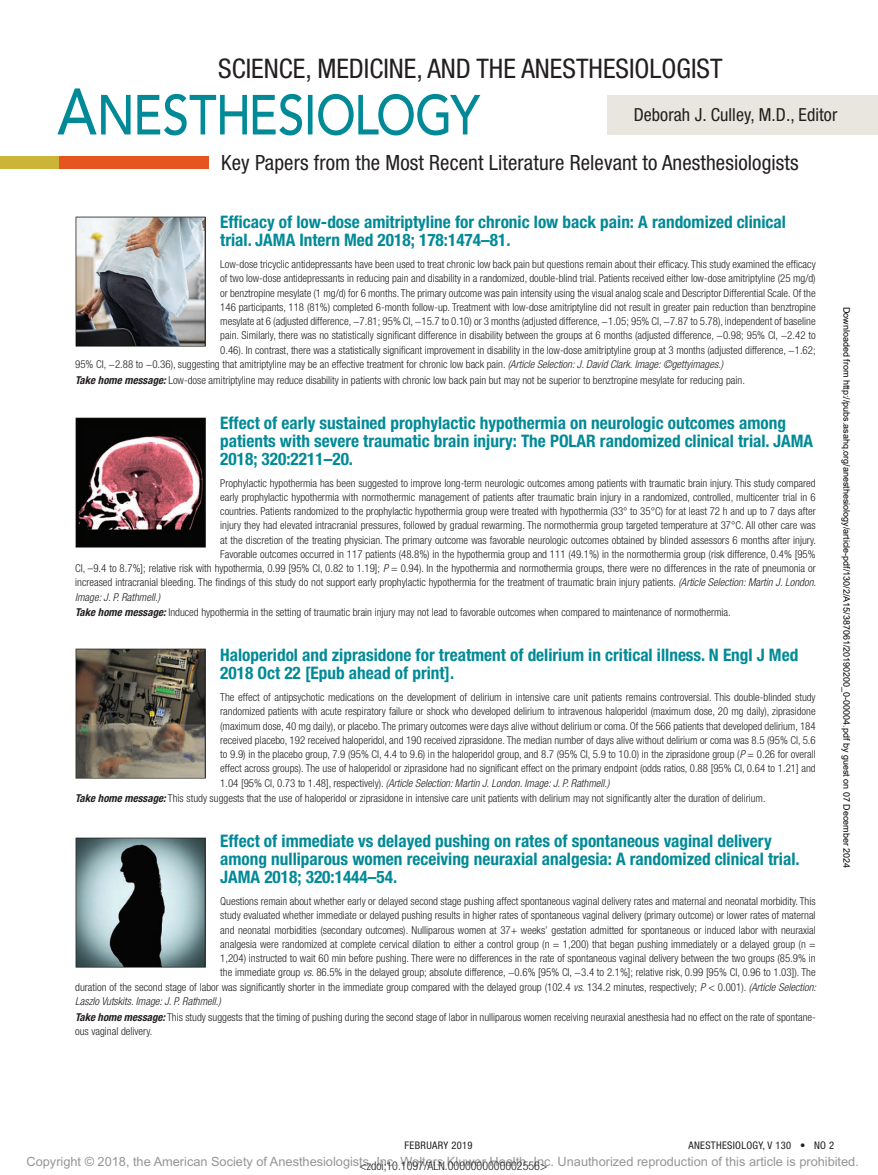
<style>
.page{position:relative;width:878px;height:1175px;background:#fff}
.page>*{position:absolute;margin:0;border:0;box-sizing:border-box;transform-origin:0 0}
.t1{font:condensed 27px "Helvetica Neue LT Std";color:#231f20}
.t2{font:condensed 21px "Helvetica Neue LT Std";letter-spacing:.005em;color:#231f20}
.t3{font:condensed 18px "Helvetica Neue LT Std";letter-spacing:.005em;color:#231f20}
.t4{font:700 condensed 17.25px/18px "Helvetica Neue LT Std";color:#008a97}
.t5{font:12.75px "Arial MT Std";color:#939598}
.t6{font:300 condensed 12px "Helvetica Neue LT Std";color:#231f20}
.t7{font:300 condensed 10.8px/14.2px "Helvetica Neue LT Std";color:#231f20;text-align:justify}
.t8{font:italic 300 condensed 10.8px "Helvetica Neue LT Std";color:#231f20}
.t9{font:condensed 10.5px "Helvetica Neue LT Std";letter-spacing:.03em;color:#231f20}
.t10{font:9px "Arial";color:#000}
.s1{font-style:italic}
.s2{font-weight:700;font-style:italic}
</style>
<div class="page">
<div style="left:48px;top:156px;width:161px;height:12px;background:#e6551f"></div>
<div style="left:0;top:156px;width:58px;height:12px;background:#cbb437"></div>
<svg style="left:57px;top:88px;width:423px;height:47px"></svg>
<div style="left:608px;top:95px;width:270px;height:39px;background:#e9e6df"></div>
<img style="left:75px;top:216px;width:130px;height:130px">
<img style="left:75px;top:417px;width:130px;height:130px">
<img style="left:75px;top:648px;width:130px;height:130px">
<img style="left:75px;top:837px;width:130px;height:130px">
<h1 class="t1" style="left:218px;top:53px;width:506px">SCIENCE, MEDICINE, AND THE ANESTHESIOLOGIST</h1>
<h3 class="t3" style="left:633px;top:104px;width:205px">Deborah J. Culley, M.D., Editor</h3>
<h2 class="t2" style="left:221px;top:150px;width:579px">Key Papers from the Most Recent Literature Relevant to Anesthesiologists</h2>
<h3 class="t4" style="left:220px;top:213px;width:567px">Efficacy of low-dose amitriptyline for chronic low back pain: A randomized clinical trial. JAMA Intern Med 2018; 178:1474–81.</h3>
<p class="t7" style="left:220px;top:257px;width:597px">Low-dose tricyclic antidepressants have been used to treat chronic low back pain but questions remain about their efficacy. This study examined the efficacy</p>
<p class="t7" style="left:220px;top:271px;width:597px">of two low-dose antidepressants in reducing pain and disability in a randomized, double-blind trial. Patients received either low-dose amitriptyline (25 mg/d)</p>
<p class="t7" style="left:220px;top:286px;width:597px">or benztropine mesylate (1 mg/d) for 6 months. The primary outcome was pain intensity using the visual analog scale and Descriptor Differential Scale. Of the</p>
<p class="t7" style="left:220px;top:300px;width:597px">146 participants, 118 (81%) completed 6-month follow-up. Treatment with low-dose amitriptyline did not result in greater pain reduction than benztropine</p>
<p class="t7" style="left:220px;top:314px;width:597px">mesylate at 6 (adjusted difference, −7.81; 95% CI, −15.7 to 0.10) or 3 months (adjusted difference, −1.05; 95% CI, −7.87 to 5.78), independent of baseline</p>
<p class="t7" style="left:220px;top:328px;width:597px">pain. Similarly, there was no statistically significant difference in disability between the groups at 6 months (adjusted difference, −0.98; 95% CI, −2.42 to</p>
<p class="t7" style="left:220px;top:343px;width:597px">0.46). In contrast, there was a statistically significant improvement in disability in the low-dose amitriptyline group at 3 months (adjusted difference, −1.62;</p>
<p class="t7" style="left:75px;top:357px;width:649px">95% CI, −2.88 to −0.36), suggesting that amitriptyline may be an effective treatment for chronic low back pain. <span class="s1">(Article Selection: J. David Clark. Image: ©gettyimages.)</span></p>
<p class="t7" style="left:75px;top:373px;width:671px"><span class="s2">Take home message:</span> Low-dose amitriptyline may reduce disability in patients with chronic low back pain but may not be superior to benztropine mesylate for reducing pain.</p>
<h3 class="t4" style="left:220px;top:413px;width:594px">Effect of early sustained prophylactic hypothermia on neurologic outcomes among patients with severe traumatic brain injury: The POLAR randomized clinical trial. JAMA<br>2018; 320:2211–20.</h3>
<p class="t7" style="left:220px;top:475px;width:597px">Prophylactic hypothermia has been suggested to improve long-term neurologic outcomes among patients with traumatic brain injury. This study compared</p>
<p class="t7" style="left:220px;top:490px;width:597px">early prophylactic hypothermia with normothermic management of patients after traumatic brain injury in a randomized, controlled, multicenter trial in 6</p>
<p class="t7" style="left:220px;top:504px;width:597px">countries. Patients randomized to the prophylactic hypothermia group were treated with hypothermia (33° to 35°C) for at least 72 h and up to 7 days after</p>
<p class="t7" style="left:220px;top:518px;width:597px">injury they had elevated intracranial pressures, followed by gradual rewarming. The normothermia group targeted temperature at 37°C. All other care was</p>
<p class="t7" style="left:220px;top:532px;width:597px">at the discretion of the treating physician. The primary outcome was favorable neurologic outcomes obtained by blinded assessors 6 months after injury.</p>
<p class="t7" style="left:220px;top:547px;width:597px">Favorable outcomes occurred in 117 patients (48.8%) in the hypothermia group and 111 (49.1%) in the normothermia group (risk difference, 0.4% [95%</p>
<p class="t7" style="left:75px;top:561px;width:742px">CI, –9.4 to 8.7%]; relative risk with hypothermia, 0.99 [95% CI, 0.82 to 1.19]; <span class="s1">P</span> = 0.94). In the hypothermia and normothermia groups, there were no differences in the rate of pneumonia or</p>
<p class="t7" style="left:75px;top:575px;width:742px">increased intracranial bleeding. The findings of this study do not support early prophylactic hypothermia for the treatment of traumatic brain injury patients. <span class="s1">(Article Selection: Martin J. London.</span></p>
<p class="t8" style="left:75px;top:590px;width:86px">Image: J. P. Rathmell.)</p>
<p class="t7" style="left:75px;top:605px;width:657px"><span class="s2">Take home message:</span> Induced hypothermia in the setting of traumatic brain injury may not lead to favorable outcomes when compared to maintenance of normothermia.</p>
<h3 class="t4" style="left:220px;top:646px;width:579px">Haloperidol and ziprasidone for treatment of delirium in critical illness. N Engl J Med<br>2018 Oct 22 [Epub ahead of print].</h3>
<p class="t7" style="left:220px;top:690px;width:597px">The effect of antipsychotic medications on the development of delirium in intensive care unit patients remains controversial. This double-blinded study randomized patients with acute respiratory failure or shock who developed delirium to intravenous haloperidol (maximum dose, 20 mg daily), ziprasidone (maximum dose, 40 mg daily), or placebo. The primary outcomes were days alive without delirium or coma. Of the 566 patients that developed delirium, 184 received placebo, 192 received haloperidol, and 190 received ziprasidone. The median number of days alive without delirium or coma was 8.5 (95% CI, 5.6 to 9.9) in the placebo group, 7.9 (95% CI, 4.4 to 9.6) in the haloperidol group, and 8.7 (95% CI, 5.9 to 10.0) in the ziprasidone group (<span class="s1">P</span> = 0.26 for overall effect across groups). The use of haloperidol or ziprasidone had no significant effect on the primary endpoint (odds ratios, 0.88 [95% CI, 0.64 to 1.21] and 1.04 [95% CI, 0.73 to 1.48], respectively). <span class="s1">(Article Selection: Martin J. London. Image: J. P. Rathmell.)</span></p>
<p class="t7" style="left:75px;top:791px;width:692px"><span class="s2">Take home message:</span> This study suggests that the use of haloperidol or ziprasidone in intensive care unit patients with delirium may not significantly alter the duration of delirium.</p>
<h3 class="t4" style="left:220px;top:832px;width:581px">Effect of immediate vs delayed pushing on rates of spontaneous vaginal delivery among nulliparous women receiving neuraxial analgesia: A randomized clinical trial.<br>JAMA 2018; 320:1444–54.</h3>
<p class="t7" style="left:220px;top:894px;width:597px">Questions remain about whether early or delayed second stage pushing affect spontaneous vaginal delivery rates and maternal and neonatal morbidity. This</p>
<p class="t7" style="left:220px;top:908px;width:597px">study evaluated whether immediate or delayed pushing results in higher rates of spontaneous vaginal delivery (primary outcome) or lower rates of maternal</p>
<p class="t7" style="left:220px;top:922px;width:597px">and neonatal morbidities (secondary outcomes). Nulliparous women at 37+ weeks’ gestation admitted for spontaneous or induced labor with neuraxial</p>
<p class="t7" style="left:220px;top:937px;width:597px">analgesia were randomized at complete cervical dilation to either a control group (n = 1,200) that began pushing immediately or a delayed group (n =</p>
<p class="t7" style="left:220px;top:951px;width:597px">1,204) instructed to wait 60 min before pushing. There were no differences in the rate of spontaneous vaginal delivery between the two groups (85.9% in</p>
<p class="t7" style="left:220px;top:965px;width:597px">the immediate group <span class="s1">vs</span>. 86.5% in the delayed group; absolute difference, −0.6% [95% CI, −3.4 to 2.1%]; relative risk, 0.99 [95% CI, 0.96 to 1.03]). The</p>
<p class="t7" style="left:75px;top:979px;width:742px">duration of the second stage of labor was significantly shorter in the immediate group compared with the delayed group (102.4 <span class="s1">vs</span>. 134.2 minutes, respectively; <span class="s1">P</span> &lt; 0.001). <span class="s1">(Article Selection:</span></p>
<p class="t8" style="left:75px;top:995px;width:147px">Laszlo Vutskits. Image: J. P. Rathmell.)</p>
<p class="t7" style="left:75px;top:1009px;width:742px"><span class="s2">Take home message:</span> This study suggests that the timing of pushing during the second stage of labor in nulliparous women receiving neuraxial anesthesia had no effect on the rate of spontane&shy;ous vaginal delivery.</p>
<p class="t10" style="left:850px;top:306px;width:563px;rotate:90deg">Downloaded from http://pubs.asahq.org/anesthesiology/article-pdf/130/2/A15/387061/20190200_0-00004.pdf by guest on 07 December 2024</p>
<p class="t9" style="left:404px;top:1139px;width:69px">February 2019</p>
<p class="t9" style="left:688px;top:1139px;width:147px">ANESTHESIOLOGY, V 130 • NO 2</p>
<p class="t5" style="left:27px;top:1154px;width:833px">Copyright © 2018, the American Society of Anesthesiologists, Inc. Wolters Kluwer Health, Inc. Unauthorized reproduction of this article is prohibited.</p>
<p class="t6" style="left:359px;top:1159px;width:189px">&lt;zdoi;10.1097/ALN.0000000000002556&gt;</p>
</div>
